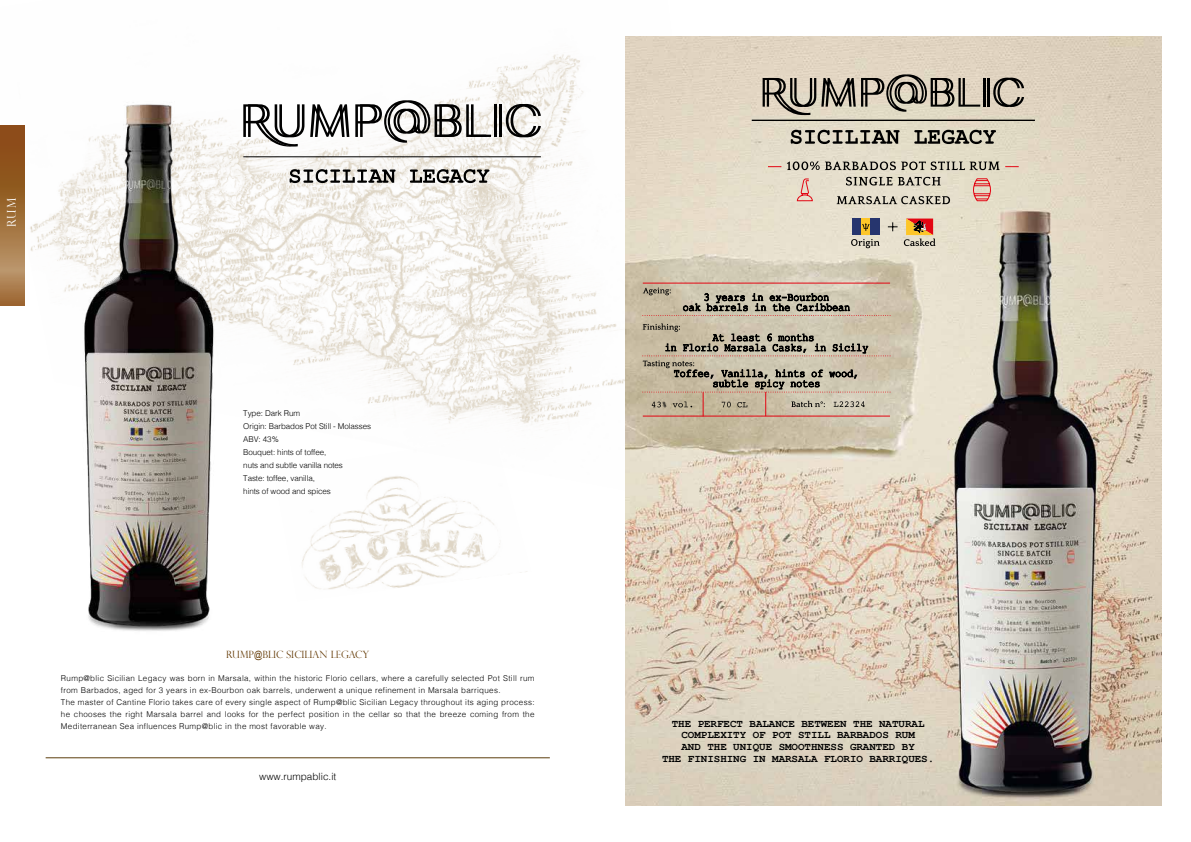
<style>
.page{position:relative;width:1191px;height:842px;background:#fff}
.page>*{position:absolute;margin:0;border:0;box-sizing:border-box;transform-origin:0 0}
.t1{font:300 12px "Perpetua Titling";color:#fff}
.t2{font:11.2px/10.1px "Courier New";color:#000;text-align:center;scale:.89 1}
.t3{font:700 10.8px/11.7px "Courier New";color:#000;text-align:center}
.t4{font:300 10px "Perpetua Titling";color:#613700}
.t5{font:300 10px "Helvetica";color:#000}
.t6{font:300 8px/12px "Helvetica";letter-spacing:.04em;color:#000}
.t7{font:300 8px/13px "Helvetica";letter-spacing:-.01em;color:#000}
</style>
<div class="page">
<img style="left:0;top:54px;width:625px;height:371px">
<img style="left:302px;top:476px;width:225px;height:114px">
<svg style="left:0;top:126px;width:25px;height:179px;background:#9e6a37"></svg>
<hr style="left:46px;top:757px;width:504px;height:1px;background:#5b3e0d">
<img style="left:61px;top:95px;width:187px;height:536px">
<hr style="left:494px;top:104px;width:3px;height:33px;background:#000">
<svg style="left:310px;top:104px;width:39px;height:33px"></svg>
<hr style="left:499px;top:104px;width:2px;height:33px;background:#000">
<svg style="left:506px;top:104px;width:35px;height:33px"></svg>
<svg style="left:243px;top:104px;width:61px;height:43px"></svg>
<svg style="left:355px;top:100px;width:136px;height:43px"></svg>
<svg style="left:289px;top:169px;width:106px;height:14px"></svg>
<svg style="left:410px;top:169px;width:79px;height:14px"></svg>
<hr style="left:243px;top:156px;width:298px;height:1px;background:#000">
<img style="left:625px;top:36px;width:536px;height:770px">
<svg style="left:768px;top:166px;width:13px;height:1px"></svg>
<svg style="left:1005px;top:166px;width:13px;height:1px"></svg>
<svg style="left:787px;top:161px;width:32px;height:9px"></svg>
<svg style="left:825px;top:161px;width:174px;height:9px;background:#9a9688"></svg>
<svg style="left:796px;top:177px;width:199px;height:27px;background:#ccbdad"></svg>
<div style="left:861px;top:219px;width:9px;height:16px;background:#fdc628"></div>
<div style="left:852px;top:219px;width:9px;height:16px;background:#26356e"></div>
<svg style="left:862px;top:223px;width:7px;height:8px"></svg>
<div style="left:870px;top:219px;width:9px;height:16px;background:#26356e"></div>
<svg style="left:888px;top:222px;width:9px;height:9px"></svg>
<svg style="left:904px;top:219px;width:31px;height:27px"></svg>
<svg style="left:851px;top:239px;width:28px;height:9px"></svg>
<hr style="left:643px;top:416px;width:247px;height:1px;background:#e30613">
<hr style="left:643px;top:283px;width:247px;height:1px;background:#e30613">
<svg style="left:643px;top:315px;width:248px;height:1px"></svg>
<svg style="left:643px;top:355px;width:248px;height:13px;background:#c7baa4"></svg>
<svg style="left:643px;top:323px;width:37px;height:9px"></svg>
<svg style="left:643px;top:288px;width:28px;height:7px"></svg>
<svg style="left:643px;top:392px;width:248px;height:24px;background:#c4b49d"></svg>
<hr style="left:983px;top:78px;width:2px;height:29px;background:#000">
<hr style="left:987px;top:78px;width:2px;height:29px;background:#000">
<svg style="left:993px;top:78px;width:31px;height:29px"></svg>
<svg style="left:762px;top:78px;width:93px;height:37px;background:#978f82"></svg>
<svg style="left:861px;top:74px;width:119px;height:38px;background:#9f9889"></svg>
<svg style="left:790px;top:130px;width:109px;height:14px;background:#848075"></svg>
<svg style="left:914px;top:130px;width:82px;height:14px"></svg>
<hr style="left:751px;top:120px;width:284px;height:1px;background:#000">
<h1 class="t1" style="left:4px;top:227px;width:30px;rotate:-90deg">RUM</h1>
<p class="t7" style="left:243px;top:406px;width:129px">Type: Dark Rum<br>Origin: Barbados Pot Still - Molasses<br>ABV: 43%<br>Bouquet: hints of toffee,<br>nuts and subtle vanilla notes<br>Taste: toffee, vanilla,<br>hints of wood and spices</p>
<p class="t4" style="left:226px;top:648px;width:144px">RUMP@BLIC SICILIAN LEGACY</p>
<p class="t6" style="left:61px;top:671px;width:475px">Rump@blic Sicilian Legacy was born in Marsala, within the historic Florio cellars, where a carefully selected Pot Still rum from Barbados, aged for 3 years in ex-Bourbon oak barrels, underwent a unique refinement in Marsala barriques.<br>The master of Cantine Florio takes care of every single aspect of Rump@blic Sicilian Legacy throughout its aging process: he chooses the right Marsala barrel and looks for the perfect position in the cellar so that the breeze coming from the Mediterranean Sea influences Rump@blic in the most favorable way.</p>
<p class="t5" style="left:259px;top:768px;width:79px">www.rumpablic.it</p>
<h2 class="t2" style="left:682px;top:292px;width:190px">3 years in ex-Bourbon<br>oak barrels in the Caribbean</h2>
<h2 class="t2" style="left:664px;top:332px;width:230px">At least 6 months<br>in Florio Marsala Casks, in Sicily</h2>
<h2 class="t2" style="left:673px;top:368px;width:210px">Toffee, Vanilla, hints of wood, subtle spicy notes</h2>
<h3 class="t3" style="left:662px;top:717px;width:274px">THE PERFECT BALANCE BETWEEN THE NATURAL COMPLEXITY OF POT STILL BARBADOS RUM<br>AND THE UNIQUE SMOOTHNESS GRANTED BY<br>THE FINISHING IN MARSALA FLORIO BARRIQUES.</h3>
</div>
